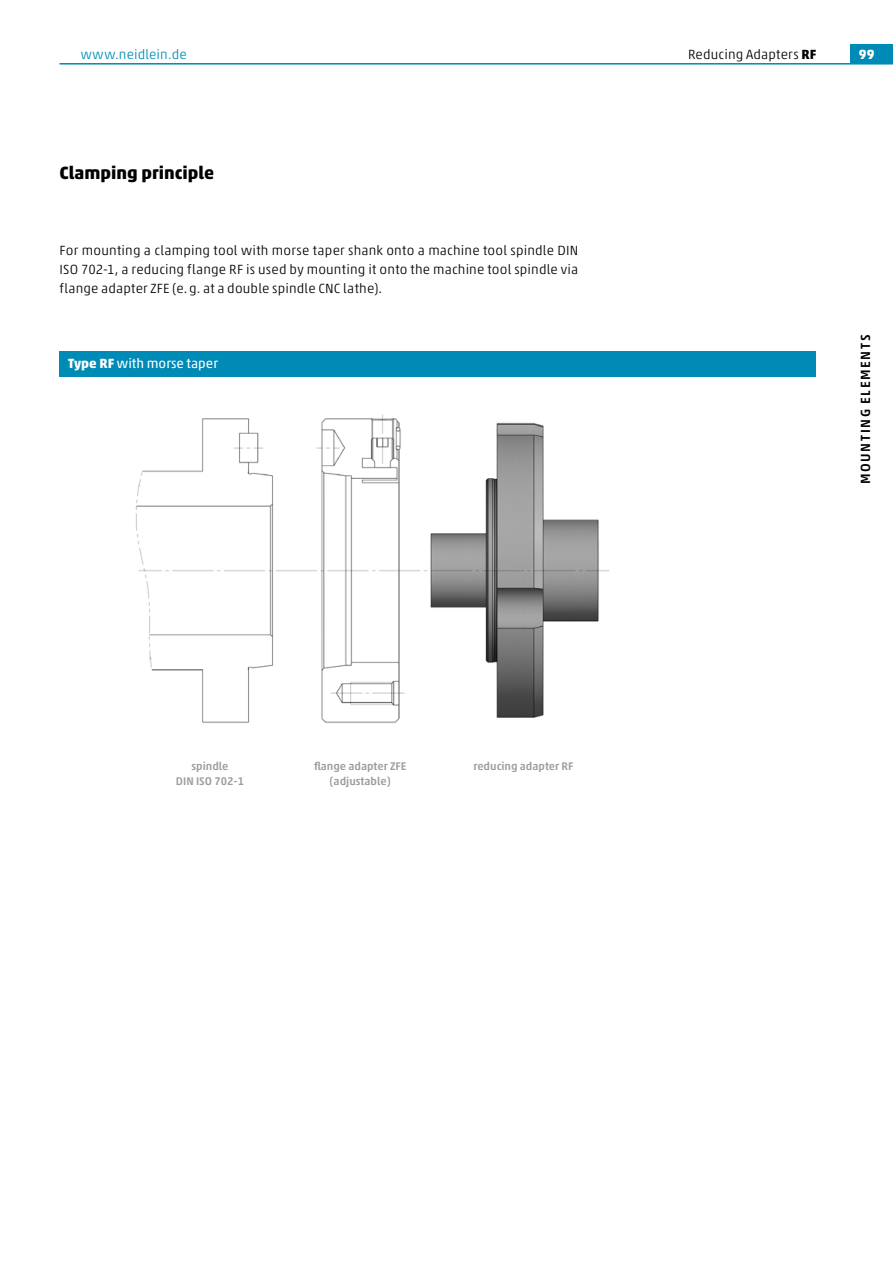
<style>
.page{position:relative;width:893px;height:1263px;background:#fff}
.page>*{position:absolute;margin:0;border:0;box-sizing:border-box;transform-origin:0 0}
.t1{font:700 18px "Akko Std";color:#000}
.t2{font:300 13.5px/19.2px "Akko Std";letter-spacing:.01em;color:#000;text-align:justify}
.t3{font:13.5px "Akko Std";color:#fff}
.t4{font:500 13.5px "Akko Std";letter-spacing:.115em;color:#000}
.t5{font:300 13.5px "Akko Std";letter-spacing:.01em;color:#008ab6}
.t6{font:700 13.5px "Akko Std";color:#fff}
.t7{font:500 11.25px/15px "Akko Std";color:#9c9d9d;text-align:center}
.s1{font-weight:700}
</style>
<div class="page">
<div style="left:850px;top:45px;width:43px;height:19px;background:#008ab6"></div>
<hr style="left:60px;top:63px;width:833px;height:2px;background:#008ab6">
<div style="left:60px;top:351px;width:756px;height:25px;background:#008ab6"></div>
<img style="left:135px;top:414px;width:475px;height:309px">
<p class="t5" style="left:81px;top:46px;width:107px">www.neidlein.de</p>
<p class="t6" style="left:859px;top:46px;width:17px">99</p>
<p class="t2" style="left:688px;top:44px;width:130px">Reducing Adapters <span class="s1">RF</span></p>
<h1 class="t1" style="left:60px;top:161px;width:156px">Clamping principle</h1>
<p class="t2" style="left:60px;top:241px;width:520px">For mounting a clamping tool with morse taper shank onto a machine tool spindle DIN ISO 702-1, a reducing flange RF is used by mounting it onto the machine tool spindle via flange adapter ZFE (e.g. at a double spindle CNC lathe).</p>
<p class="t3" style="left:68px;top:355px;width:152px"><span class="s1">Type RF</span> with morse taper</p>
<p class="t7" style="left:176px;top:759px;width:70px">spindle<br>DIN ISO 702-1</p>
<p class="t7" style="left:473px;top:759px;width:101px">reducing adapter RF</p>
<p class="t7" style="left:314px;top:759px;width:94px">flange adapter ZFE (adjustable)</p>
<p class="t4" style="left:857px;top:484px;width:151px;rotate:-90deg">MOUNTING ELEMENTS</p>
</div>
